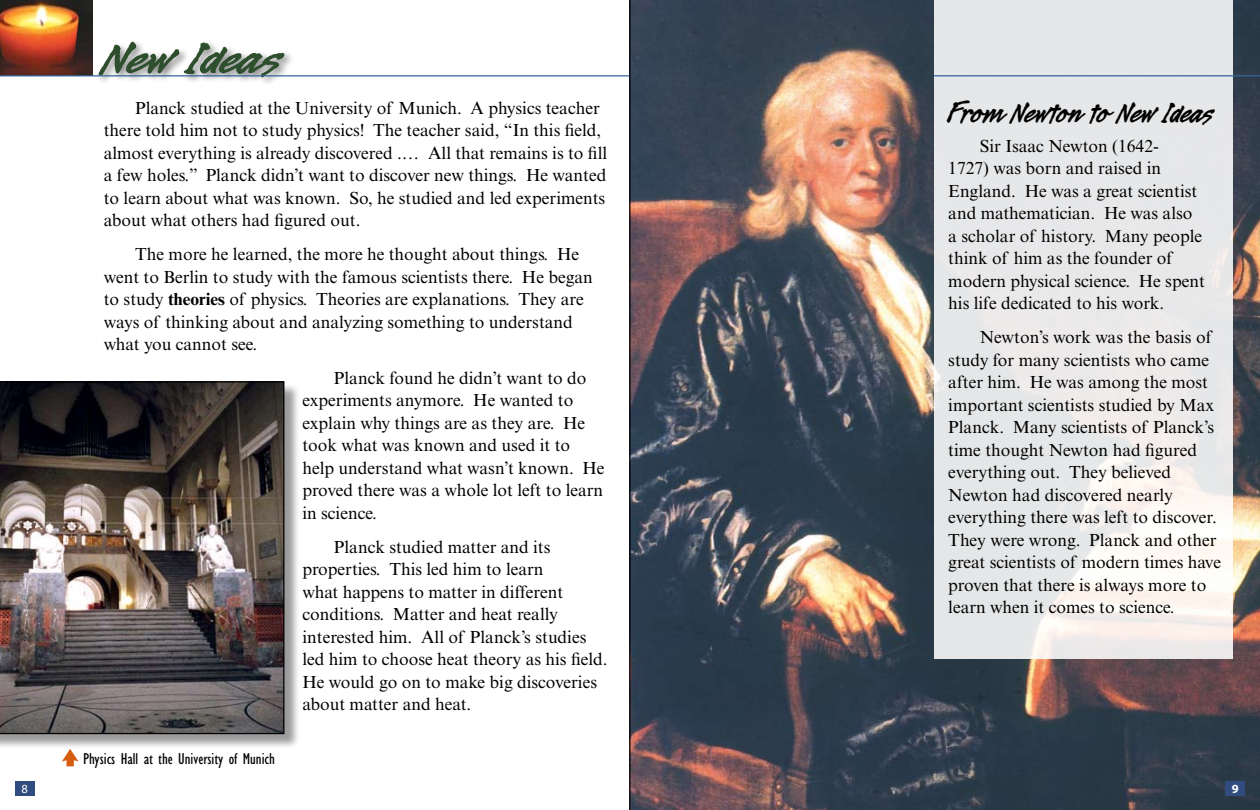
<style>
.page{position:relative;width:1260px;height:810px;background:#fff}
.page>*{position:absolute;margin:0;border:0;box-sizing:border-box;transform-origin:0 0}
.t1{font:700 52.5px "Legault Std";letter-spacing:-.01em;color:#2e4f2d;scale:1.2 1}
.t2{font:700 33.75px "Legault Std";letter-spacing:-.01em;color:#000}
.t3{font:17.5px/22.5px "Times New Roman MT Std";color:#000}
.t4{font:condensed 16.25px "Gill Sans Std";color:#000}
.s1{font-weight:700}
</style>
<div class="page">
<div style="left:0;top:382px;width:301px;height:369px;background:#000;opacity:.4"></div>
<img style="left:0;top:381px;width:284px;height:353px">
<svg style="left:62px;top:749px;width:16px;height:17px"></svg>
<div style="left:15px;top:782px;width:20px;height:14px;background:#314d7f"></div>
<img style="left:0;top:0;width:92px;height:75px">
<div style="left:95px;top:38px;width:200px;height:50px;background:#000;opacity:.5"></div>
<img style="left:629px;top:0;width:631px;height:810px">
<svg style="left:934px;top:0;width:298px;height:659px;background:#e9e9e9"></svg>
<hr style="left:0;top:75px;width:629px;height:1px;background:#35659b">
<hr style="left:934px;top:75px;width:326px;height:1px;background:#35659b">
<div style="left:1225px;top:782px;width:20px;height:14px;background:#314d7f"></div>
<h1 class="t1" style="left:104px;top:32px;width:151px">New Ideas</h1>
<p class="t3" style="left:104px;top:97px;width:505px;text-indent:31px">Planck studied at the University of Munich. A physics teacher there told him not to study physics! The teacher said, “In this field, almost everything is already discovered .… All that remains is to fill a few holes.” Planck didn’t want to discover new things. He wanted to learn about what was known. So, he studied and led experiments about what others had figured out.</p>
<p class="t3" style="left:104px;top:243px;width:491px;text-indent:31px">The more he learned, the more he thought about things. He went to Berlin to study with the famous scientists there. He began to study <span class="s1">theories</span> of physics. Theories are explanations. They are ways of thinking about and analyzing something to understand what you cannot see.</p>
<p class="t3" style="left:302px;top:367px;width:304px;text-indent:32px">Planck found he didn’t want to do experiments anymore. He wanted to explain why things are as they are. He took what was known and used it to help understand what wasn’t known. He proved there was a whole lot left to learn in science.</p>
<p class="t3" style="left:302px;top:535px;width:307px;text-indent:32px">Planck studied matter and its properties. This led him to learn<br>what happens to matter in different conditions. Matter and heat really interested him. All of Planck’s studies led him to choose heat theory as his field.<br>He would go on to make big discoveries about matter and heat.</p>
<p class="t4" style="left:83px;top:750px;width:193px">Physics Hall at the University of Munich</p>
<h2 class="t2" style="left:948px;top:96px;width:268px">From Newton to New Ideas</h2>
<p class="t3" style="left:948px;top:135px;width:258px;text-indent:32px">Sir Isaac Newton (1642-<br>1727) was born and raised in<br>England. He was a great scientist and mathematician. He was also a scholar of history. Many people think of him as the founder of modern physical science. He spent his life dedicated to his work.</p>
<p class="t3" style="left:948px;top:326px;width:274px;text-indent:32px">Newton’s work was the basis of study for many scientists who came after him. He was among the most important scientists studied by Max Planck. Many scientists of Planck’s time thought Newton had figured everything out. They believed Newton had discovered nearly everything there was left to discover.<br>They were wrong. Planck and other great scientists of modern times have proven that there is always more to learn when it comes to science.</p>
</div>
